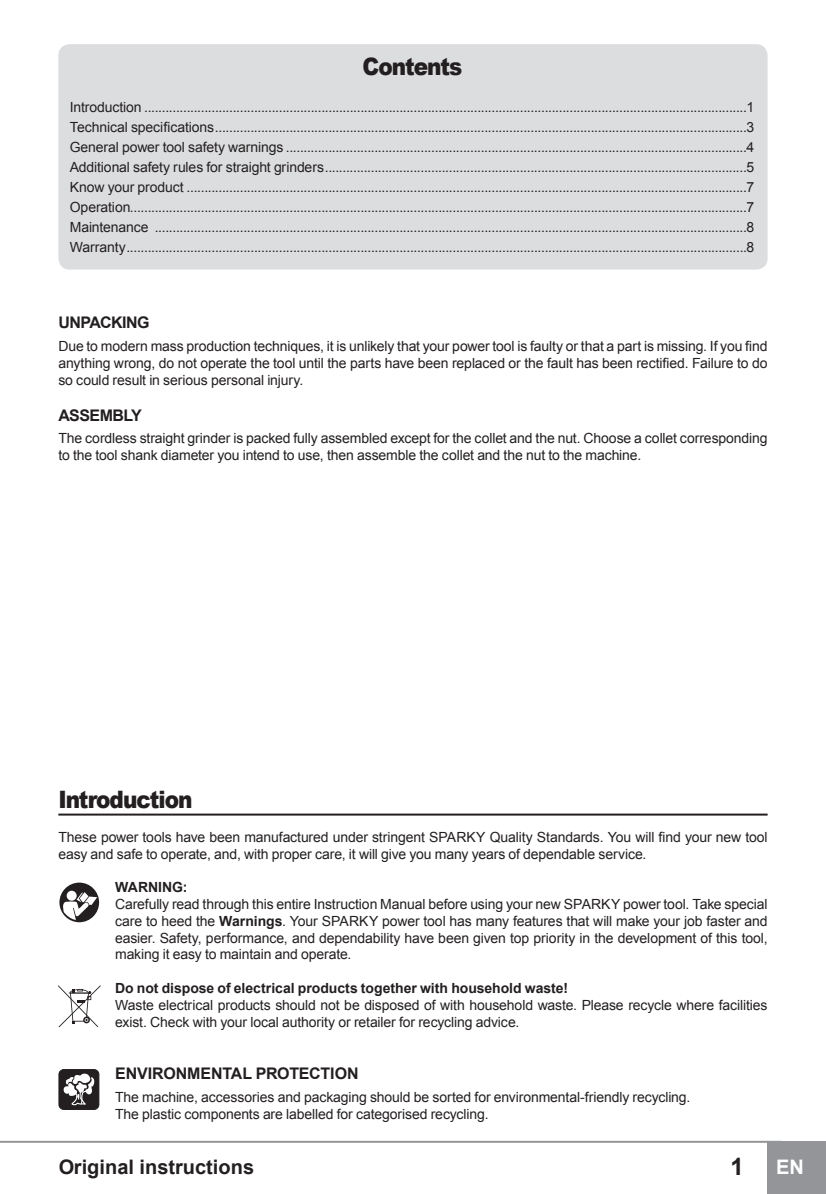
<style>
.page{position:relative;width:826px;height:1194px;background:#fff}
.page>*{position:absolute;margin:0;border:0;box-sizing:border-box;transform-origin:0 0}
.Big_Title{font:900 24px "Arial";letter-spacing:-.045em;color:#231f20;scale:.9 1}
.t1{font:700 24px "Arial";color:#231f20}
.t2{font:700 20px "Arial";color:#231f20}
.t3{font:700 20px "Arial";color:#fff}
.title-underline{font:700 16px "Arial";letter-spacing:-.025em;color:#231f20}
.contents-dots{font:14px/16.8px "Arial";letter-spacing:-.01em;color:#231f20}
.t4{font:700 14px "Arial";letter-spacing:-.005em;color:#231f20}
.s1{font-weight:700}
</style>
<div class="page">
<div style="left:767px;top:1141px;width:58px;height:53px;background:#939598"></div>
<hr style="left:0;top:1141px;width:781px;height:2px;background:#939598">
<div style="left:58px;top:44px;width:709px;height:226px;background:#dcdddf;border-radius:11px"></div>
<hr style="left:58px;top:813px;width:709px;height:2px;background:#231f20">
<svg style="left:58px;top:985px;width:42px;height:42px"></svg>
<div style="left:59px;top:1069px;width:40px;height:40px;background:#231f20;border-radius:5px"></div>
<div style="left:59px;top:1069px;width:40px;height:41px;border:1px solid #231f20;border-radius:5px"></div>
<svg style="left:63px;top:1073px;width:32px;height:33px"></svg>
<svg style="left:59px;top:882px;width:41px;height:41px"></svg>
<svg style="left:59px;top:883px;width:40px;height:39px"></svg>
<p class="Big_Title" style="left:362px;top:49px;width:112px">Contents</p>
<p class="contents-dots" style="left:70px;top:99px;width:685px">Introduction ..........................................................................................................................................................................1</p>
<p class="contents-dots" style="left:70px;top:119px;width:685px">Technical specifications......................................................................................................................................................3</p>
<p class="contents-dots" style="left:70px;top:139px;width:685px">General power tool safety warnings ..................................................................................................................................4</p>
<p class="contents-dots" style="left:70px;top:159px;width:685px">Additional safety rules for straight grinders.......................................................................................................................5</p>
<p class="contents-dots" style="left:70px;top:179px;width:685px">Know your product ..............................................................................................................................................................7</p>
<p class="contents-dots" style="left:70px;top:199px;width:685px">Operation..............................................................................................................................................................................7</p>
<p class="contents-dots" style="left:70px;top:219px;width:685px">Maintenance .......................................................................................................................................................................8</p>
<p class="contents-dots" style="left:70px;top:239px;width:685px">Warranty...............................................................................................................................................................................8</p>
<p class="title-underline" style="left:58px;top:312px;width:93px">UNPACKING</p>
<p class="contents-dots" style="left:58px;top:338px;width:710px;text-align:justify">Due to modern mass production techniques, it is unlikely that your power tool is faulty or that a part is missing. If you find anything wrong, do not operate the tool until the parts have been replaced or the fault has been rectified. Failure to do so could result in serious personal injury.</p>
<p class="title-underline" style="left:58px;top:404px;width:85px">ASSEMBLY</p>
<p class="contents-dots" style="left:58px;top:430px;width:710px">The cordless straight grinder is packed fully assembled except for the collet and the nut. Choose a collet corresponding to the tool shank diameter you intend to use, then assemble the collet and the nut to the machine.</p>
<p class="Big_Title" style="left:58px;top:782px;width:150px">Introduction</p>
<p class="contents-dots" style="left:58px;top:828px;width:710px">These power tools have been manufactured under stringent SPARKY Quality Standards. You will find your new tool easy and safe to operate, and, with proper care, it will give you many years of dependable service.</p>
<p class="t4" style="left:115px;top:878px;width:74px">WARNING:</p>
<p class="contents-dots" style="left:115px;top:896px;width:653px;text-align:justify">Carefully read through this entire Instruction Manual before using your new SPARKY power tool. Take special care to heed the <span class="s1">Warnings</span>. Your SPARKY power tool has many features that will make your job faster and easier. Safety, performance, and dependability have been given top priority in the development of this tool, making it easy to maintain and operate.</p>
<p class="t4" style="left:115px;top:979px;width:454px">Do not dispose of electrical products together with household waste!</p>
<p class="contents-dots" style="left:115px;top:996px;width:653px">Waste electrical products should not be disposed of with household waste. Please recycle where facilities exist. Check with your local authority or retailer for recycling advice.</p>
<p class="title-underline" style="left:115px;top:1063px;width:245px">ENVIRONMENTAL PROTECTION</p>
<p class="contents-dots" style="left:115px;top:1089px;width:576px">The machine, accessories and packaging should be sorted for environmental-friendly recycling.</p>
<p class="contents-dots" style="left:115px;top:1105px;width:375px">The plastic components are labelled for categorised recycling.</p>
<h2 class="t2" style="left:58px;top:1153px;width:197px">Original instructions</h2>
<p class="t1" style="left:730px;top:1151px;width:15px">1</p>
<h2 class="t3" style="left:776px;top:1153px;width:29px">EN</h2>
</div>
